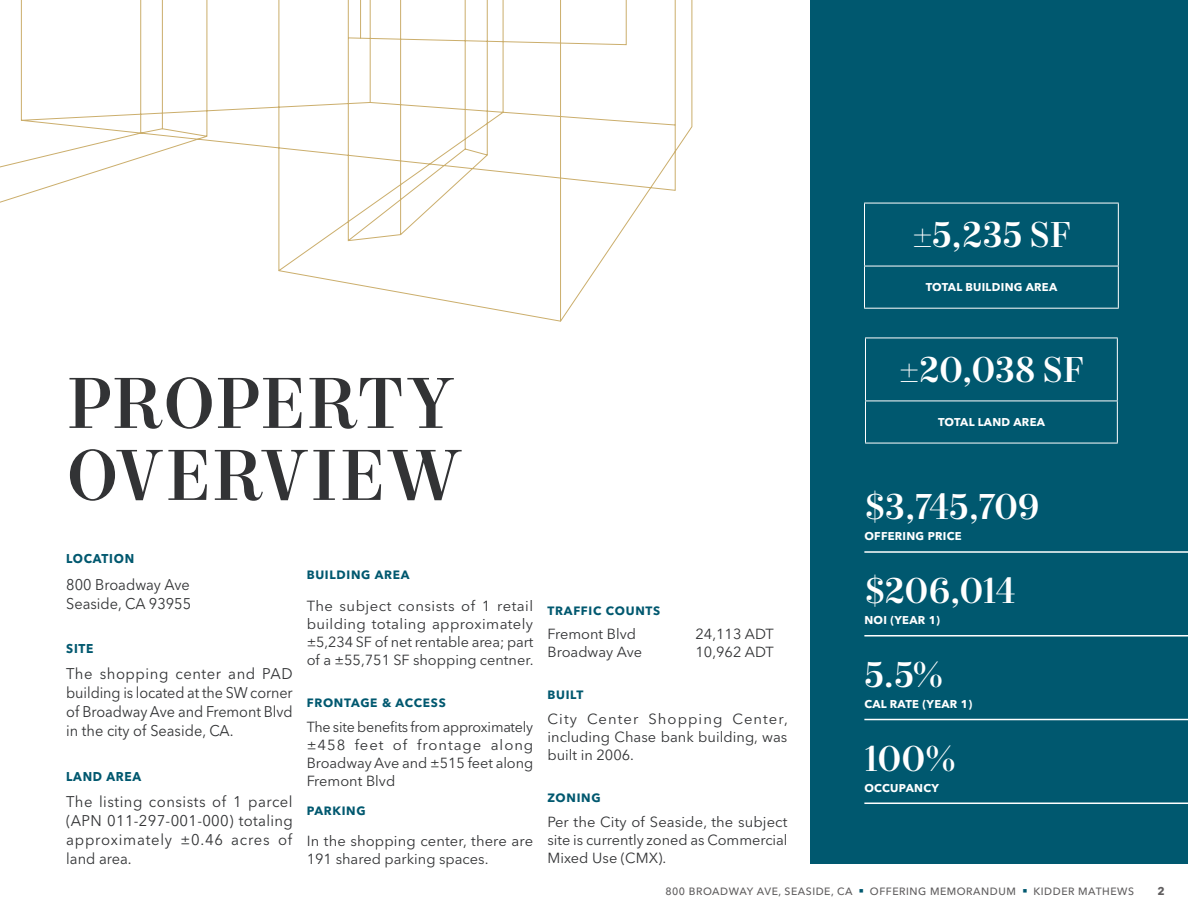
<style>
.page{position:relative;width:1188px;height:918px;background:#fff}
.page>*{position:absolute;margin:0;border:0;box-sizing:border-box;transform-origin:0 0}
.t1{font:500 72px/72px "Mort Modern 09";letter-spacing:.01em;color:#323335}
.t2{font:500 36px "Mort Modern 09";letter-spacing:-.005em;color:#fff}
.t3{font:15.45px/19px "Avenir Next LT Pro";color:#323335;text-align:justify;scale:.96 1}
.t4{font:15.45px/19px "Avenir Next LT Pro";color:#323335;scale:.95 1}
.t5{font:14.55px/18px "Avenir Next LT Pro";color:#323335;text-align:justify}
.t6{font:700 12.75px "Avenir Next LT Pro";letter-spacing:.06em;color:#00586f;scale:.95 1}
.t7{font:700 12px "Avenir Next LT Pro";letter-spacing:.06em;color:#00586f}
.t8{font:700 11.25px "Avenir Next LT Pro";letter-spacing:.025em;color:#fff}
.t9{font:700 11.25px "Avenir Next LT Pro";color:#5f5d5e}
.t10{font:500 10.5px "Avenir Next LT Pro";letter-spacing:.05em;color:#5f5d5e}
.s1{color:#00586f}
</style>
<div class="page">
<div style="left:810px;top:0;width:378px;height:864px;background:#00586f"></div>
<hr style="left:864px;top:203px;width:255px;height:1px;background:#fff">
<hr style="left:864px;top:203px;width:1px;height:63px;background:#fff">
<hr style="left:1118px;top:203px;width:1px;height:63px;background:#fff">
<hr style="left:864px;top:266px;width:255px;height:1px;background:#fff">
<hr style="left:864px;top:266px;width:1px;height:42px;background:#fff">
<hr style="left:1118px;top:266px;width:1px;height:42px;background:#fff">
<hr style="left:864px;top:308px;width:255px;height:1px;background:#fff">
<hr style="left:865px;top:338px;width:253px;height:1px;background:#fff">
<hr style="left:865px;top:338px;width:1px;height:63px;background:#fff">
<hr style="left:1117px;top:338px;width:1px;height:63px;background:#fff">
<hr style="left:865px;top:401px;width:253px;height:1px;background:#fff">
<hr style="left:865px;top:401px;width:1px;height:42px;background:#fff">
<hr style="left:1117px;top:401px;width:1px;height:42px;background:#fff">
<hr style="left:865px;top:443px;width:253px;height:1px;background:#fff">
<hr style="left:864px;top:803px;width:324px;height:1px;background:#fff">
<hr style="left:864px;top:551px;width:324px;height:2px;background:#fff">
<hr style="left:864px;top:635px;width:324px;height:2px;background:#fff">
<hr style="left:864px;top:719px;width:324px;height:1px;background:#fff">
<svg style="left:0;top:0;width:693px;height:322px"></svg>
<h2 class="t2" style="left:912px;top:213px;width:160px">±5,235 SF</h2>
<p class="t8" style="left:926px;top:281px;width:133px">TOTAL BUILDING AREA</p>
<h1 class="t1" style="left:66px;top:371px;width:395px">PROPERTY<br>OVERVIEW</h1>
<p class="t6" style="left:66px;top:551px;width:73px">LOCATION</p>
<p class="t4" style="left:66px;top:575px;width:133px">800 Broadway Ave<br>Seaside, CA 93955</p>
<p class="t6" style="left:66px;top:641px;width:30px">SITE</p>
<p class="t3" style="left:66px;top:664px;width:238px">The shopping center and PAD building is located at the SW corner of Broadway Ave and Fremont Blvd in the city of Seaside, CA.</p>
<p class="t6" style="left:66px;top:768px;width:81px">LAND AREA</p>
<p class="t3" style="left:66px;top:792px;width:237px">The listing consists of 1 parcel (APN 011-297-001-000) totaling approximately ±0.46 acres of land area.</p>
<p class="t7" style="left:307px;top:567px;width:104px">BUILDING AREA</p>
<p class="t5" style="left:307px;top:597px;width:228px">The subject consists of 1 retail building totaling approximately ±5,234 SF of net rentable area; part of a ±55,751 SF shopping centner.</p>
<p class="t7" style="left:307px;top:696px;width:141px">FRONTAGE &amp; ACCESS</p>
<p class="t5" style="left:307px;top:718px;width:228px">The site benefits from approximately ±458 feet of frontage along Broadway Ave and ±515 feet along Fremont Blvd</p>
<p class="t7" style="left:307px;top:803px;width:61px">PARKING</p>
<p class="t5" style="left:307px;top:832px;width:228px">In the shopping center, there are<br>191 shared parking spaces.</p>
<p class="t7" style="left:548px;top:603px;width:114px">TRAFFIC COUNTS</p>
<p class="t5" style="left:548px;top:625px;width:90px">Fremont Blvd</p>
<p class="t5" style="left:696px;top:625px;width:80px">24,113 ADT</p>
<p class="t5" style="left:548px;top:643px;width:96px">Broadway Ave</p>
<p class="t5" style="left:696px;top:643px;width:80px">10,962 ADT</p>
<p class="t7" style="left:548px;top:688px;width:37px">BUILT</p>
<p class="t5" style="left:548px;top:710px;width:242px">City Center Shopping Center, including Chase bank building, was built in 2006.</p>
<p class="t7" style="left:548px;top:790px;width:55px">ZONING</p>
<p class="t5" style="left:548px;top:813px;width:242px">Per the City of Seaside, the subject site is currently zoned as Commercial Mixed Use (CMX).</p>
<h2 class="t2" style="left:899px;top:347px;width:187px">±20,038 SF</h2>
<p class="t8" style="left:938px;top:415px;width:108px">TOTAL LAND AREA</p>
<h2 class="t2" style="left:864px;top:485px;width:177px">$3,745,709</h2>
<p class="t8" style="left:864px;top:530px;width:99px">OFFERING PRICE</p>
<h2 class="t2" style="left:864px;top:569px;width:153px">$206,014</h2>
<p class="t8" style="left:864px;top:614px;width:77px">NOI (YEAR 1)</p>
<h2 class="t2" style="left:864px;top:653px;width:80px">5.5%</h2>
<p class="t8" style="left:864px;top:698px;width:109px">CAL RATE (YEAR 1)</p>
<h2 class="t2" style="left:864px;top:737px;width:92px">100%</h2>
<p class="t8" style="left:864px;top:782px;width:76px">OCCUPANCY</p>
<p class="t10" style="left:665px;top:885px;width:470px">800 BROADWAY AVE, SEASIDE, CA <span class="s1">■</span> OFFERING MEMORANDUM <span class="s1">■</span> KIDDER MATHEWS</p>
<p class="t9" style="left:1157px;top:884px;width:9px">2</p>
</div>
